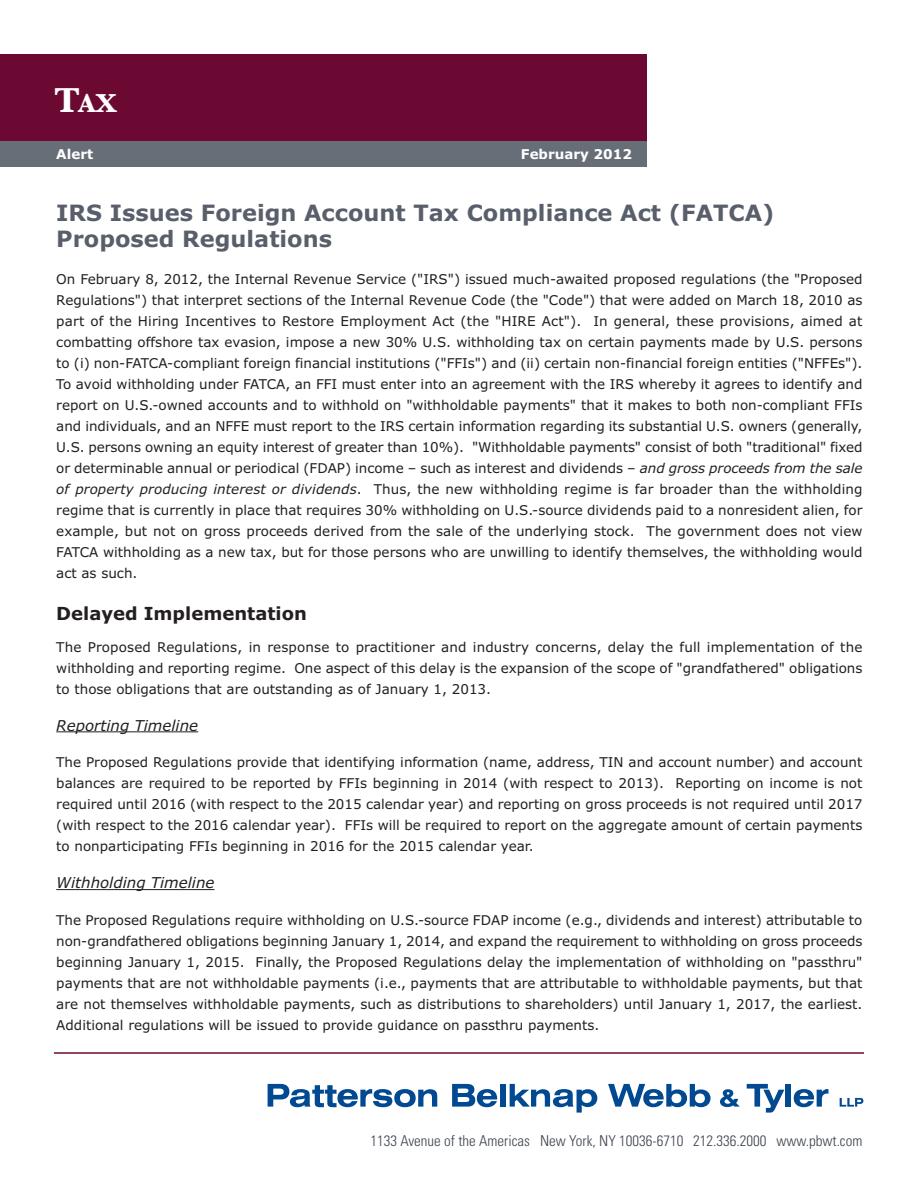
<style>
.page{position:relative;width:918px;height:1188px;background:#fff}
.page>*{position:absolute;margin:0;border:0;box-sizing:border-box;transform-origin:0 0}
.t1{font:700 27px "Baskerville";color:#fff}
.t2{font:700 22.5px/25.5px "Verdana";color:#595f6a}
.t3{font:700 18px "Verdana";color:#231f20}
.t4{font:300 condensed 15px "Univers";color:#3e444f}
.t5{font:italic 15px "Verdana";color:#231f20}
.t6{font:13.5px/21px "Verdana";color:#231f20;text-align:justify}
.t7{font:700 13.5px "Verdana";color:#fff}
.s1{font-size:36px}
.s2{font-style:italic}
</style>
<div class="page">
<div style="left:0;top:140px;width:647px;height:27px;background:#686e78"></div>
<hr style="left:56px;top:731px;width:142px;height:1px;background:#231f20">
<hr style="left:56px;top:889px;width:158px;height:1px;background:#231f20">
<svg style="left:268px;top:1084px;width:169px;height:23px"></svg>
<svg style="left:452px;top:1084px;width:45px;height:23px"></svg>
<div style="left:500px;top:1084px;width:5px;height:23px;background:#014991"></div>
<svg style="left:510px;top:1084px;width:87px;height:29px"></svg>
<svg style="left:608px;top:1084px;width:103px;height:23px"></svg>
<svg style="left:720px;top:1089px;width:20px;height:18px"></svg>
<svg style="left:747px;top:1084px;width:37px;height:29px"></svg>
<div style="left:786px;top:1084px;width:5px;height:23px;background:#014991"></div>
<svg style="left:794px;top:1089px;width:34px;height:18px"></svg>
<svg style="left:840px;top:1098px;width:23px;height:9px"></svg>
<div style="left:0;top:54px;width:647px;height:86px;background:#6c0932"></div>
<hr style="left:54px;top:1052px;width:810px;height:2px;background:#6c0932">
<h1 class="t1" style="left:54px;top:94px;width:64px"><span class="s1">T</span>AX</h1>
<p class="t7" style="left:56px;top:146px;width:38px">Alert</p>
<p class="t7" style="left:521px;top:146px;width:113px">February 2012</p>
<h2 class="t2" style="left:56px;top:201px;width:720px">IRS Issues Foreign Account Tax Compliance Act (FATCA)<br>Proposed Regulations</h2>
<p class="t6" style="left:56px;top:268px;width:808px">On February 8, 2012, the Internal Revenue Service ("IRS") issued much-awaited proposed regulations (the "Proposed Regulations") that interpret sections of the Internal Revenue Code (the "Code") that were added on March 18, 2010 as part of the Hiring Incentives to Restore Employment Act (the "HIRE Act"). In general, these provisions, aimed at combatting offshore tax evasion, impose a new 30% U.S. withholding tax on certain payments made by U.S. persons to (i) non-FATCA-compliant foreign financial institutions ("FFIs") and (ii) certain non-financial foreign entities ("NFFEs").<br>To avoid withholding under FATCA, an FFI must enter into an agreement with the IRS whereby it agrees to identify and report on U.S.-owned accounts and to withhold on "withholdable payments" that it makes to both non-compliant FFIs and individuals, and an NFFE must report to the IRS certain information regarding its substantial U.S. owners (generally, U.S. persons owning an equity interest of greater than 10%). "Withholdable payments" consist of both "traditional" fixed or determinable annual or periodical (FDAP) income – such as interest and dividends – <span class="s2">and gross proceeds from the sale of property producing interest or dividends</span>. Thus, the new withholding regime is far broader than the withholding regime that is currently in place that requires 30% withholding on U.S.-source dividends paid to a nonresident alien, for example, but not on gross proceeds derived from the sale of the underlying stock. The government does not view FATCA withholding as a new tax, but for those persons who are unwilling to identify themselves, the withholding would act as such.</p>
<h3 class="t3" style="left:56px;top:603px;width:252px">Delayed Implementation</h3>
<p class="t6" style="left:56px;top:636px;width:808px">The Proposed Regulations, in response to practitioner and industry concerns, delay the full implementation of the withholding and reporting regime. One aspect of this delay is the expansion of the scope of "grandfathered" obligations to those obligations that are outstanding as of January 1, 2013.</p>
<p class="t5" style="left:56px;top:717px;width:143px">Reporting Timeline</p>
<p class="t6" style="left:56px;top:752px;width:808px">The Proposed Regulations provide that identifying information (name, address, TIN and account number) and account balances are required to be reported by FFIs beginning in 2014 (with respect to 2013). Reporting on income is not required until 2016 (with respect to the 2015 calendar year) and reporting on gross proceeds is not required until 2017 (with respect to the 2016 calendar year). FFIs will be required to report on the aggregate amount of certain payments to nonparticipating FFIs beginning in 2016 for the 2015 calendar year.</p>
<p class="t5" style="left:56px;top:874px;width:160px">Withholding Timeline</p>
<p class="t6" style="left:56px;top:910px;width:808px">The Proposed Regulations require withholding on U.S.-source FDAP income (e.g., dividends and interest) attributable to non-grandfathered obligations beginning January 1, 2014, and expand the requirement to withholding on gross proceeds beginning January 1, 2015. Finally, the Proposed Regulations delay the implementation of withholding on "passthru" payments that are not withholdable payments (i.e., payments that are attributable to withholdable payments, but that are not themselves withholdable payments, such as distributions to shareholders) until January 1, 2017, the earliest.<br>Additional regulations will be issued to provide guidance on passthru payments.</p>
<p class="t4" style="left:370px;top:1135px;width:494px">1133 Avenue of the Americas New York, NY 10036-6710 212.336.2000 www.pbwt.com</p>
</div>
